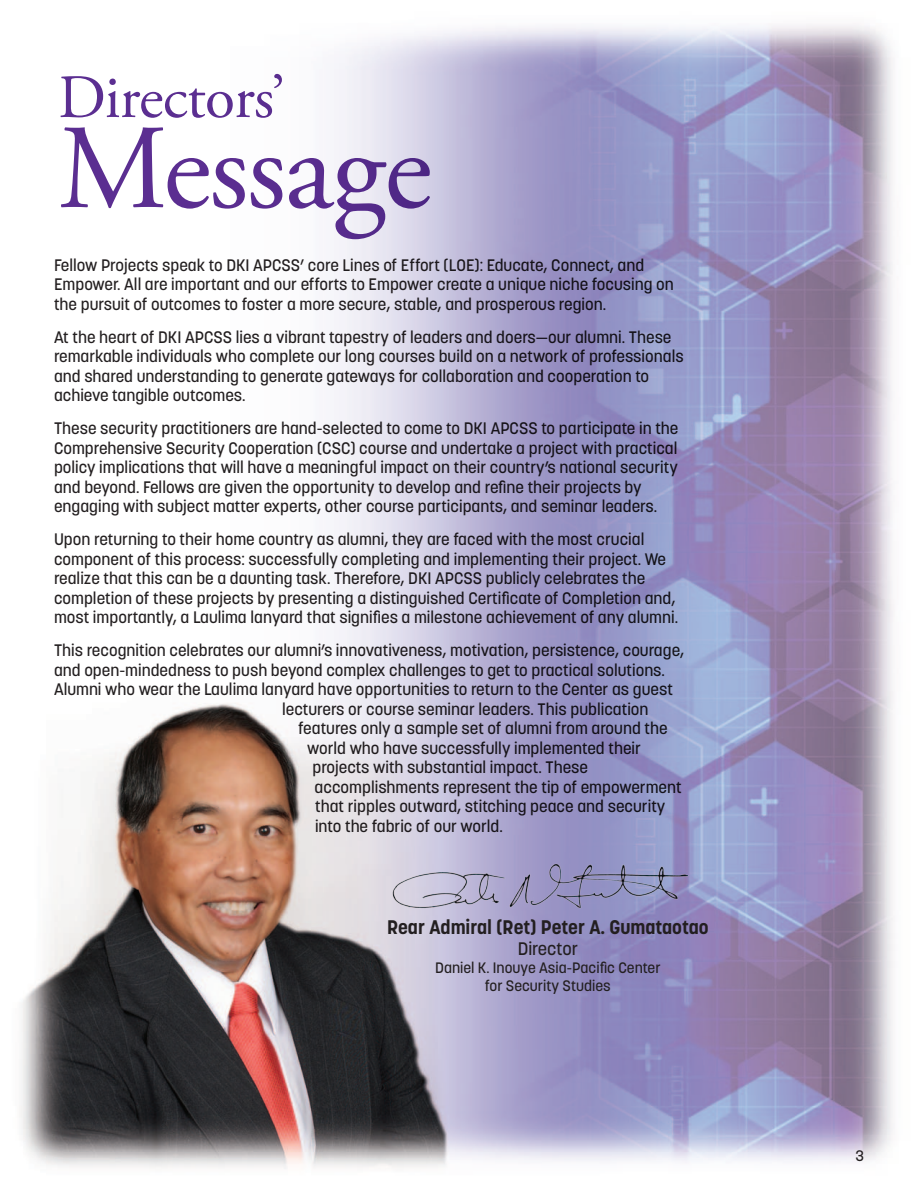
<style>
.page{position:relative;width:918px;height:1188px;background:#fff}
.page>*{position:absolute;margin:0;border:0;box-sizing:border-box;transform-origin:0 0}
.t1{font:120px "Adobe Garamond Pro";letter-spacing:-.01em;color:#5b2e91}
.t2{font:61.5px "Adobe Garamond Pro";letter-spacing:-.01em;color:#5b2e91}
.t3{font:700 19.5px "Korolev";color:#231f20}
.t4{font:500 18px "Korolev";color:#231f20}
.t5{font:500 16.5px/19.5px "Korolev";color:#231f20}
.t6{font:500 15px "Korolev";color:#231f20}
</style>
<div class="page">
<img style="left:20px;top:25px;width:874px;height:1144px">
<img style="left:390px;top:861px;width:300px;height:49px">
<h2 class="t2" style="left:58px;top:73px;width:229px">Directors’</h2>
<h1 class="t1" style="left:58px;top:121px;width:375px">Message</h1>
<p class="t5" style="left:54px;top:257px;width:621px">Fellow Projects speak to DKI APCSS’ core Lines of Effort (LOE): Educate, Connect, and<br>Empower. All are important and our efforts to Empower create a unique niche focusing on the pursuit of outcomes to foster a more secure, stable, and prosperous region.</p>
<p class="t5" style="left:54px;top:329px;width:631px">At the heart of DKI APCSS lies a vibrant tapestry of leaders and doers—our alumni. These remarkable individuals who complete our long courses build on a network of professionals and shared understanding to generate gateways for collaboration and cooperation to achieve tangible outcomes.</p>
<p class="t5" style="left:54px;top:420px;width:626px">These security practitioners are hand-selected to come to DKI APCSS to participate in the Comprehensive Security Cooperation (CSC) course and undertake a project with practical policy implications that will have a meaningful impact on their country’s national security and beyond. Fellows are given the opportunity to develop and refine their projects by engaging with subject matter experts, other course participants, and seminar leaders.</p>
<p class="t5" style="left:54px;top:531px;width:626px">Upon returning to their home country as alumni, they are faced with the most crucial component of this process: successfully completing and implementing their project. We realize that this can be a daunting task. Therefore, DKI APCSS publicly celebrates the completion of these projects by presenting a distinguished Certificate of Completion and, most importantly, a Laulima lanyard that signifies a milestone achievement of any alumni.</p>
<p class="t5" style="left:54px;top:642px;width:632px">This recognition celebrates our alumni’s innovativeness, motivation, persistence, courage,</p>
<p class="t5" style="left:54px;top:662px;width:613px">and open-mindedness to push beyond complex challenges to get to practical solutions.</p>
<p class="t5" style="left:54px;top:681px;width:620px">Alumni who wear the Laulima lanyard have opportunities to return to the Center as guest</p>
<p class="t5" style="left:282px;top:701px;width:368px">lecturers or course seminar leaders. This publication</p>
<p class="t5" style="left:298px;top:720px;width:371px">features only a sample set of alumni from around the</p>
<p class="t5" style="left:307px;top:740px;width:335px">world who have successfully implemented their</p>
<p class="t5" style="left:312px;top:759px;width:277px">projects with substantial impact. These</p>
<p class="t5" style="left:315px;top:779px;width:368px">accomplishments represent the tip of empowerment</p>
<p class="t5" style="left:315px;top:798px;width:352px">that ripples outward, stitching peace and security</p>
<p class="t5" style="left:315px;top:818px;width:189px">into the fabric of our world.</p>
<p class="t3" style="left:387px;top:920px;width:323px">Rear Admiral (Ret) Peter A. Gumataotao</p>
<p class="t4" style="left:518px;top:942px;width:62px">Director</p>
<p class="t6" style="left:435px;top:962px;width:227px">Daniel K. Inouye Asia-Pacific Center</p>
<p class="t6" style="left:485px;top:980px;width:127px">for Security Studies</p>
<p class="t6" style="left:855px;top:1149px;width:10px">3</p>
</div>
